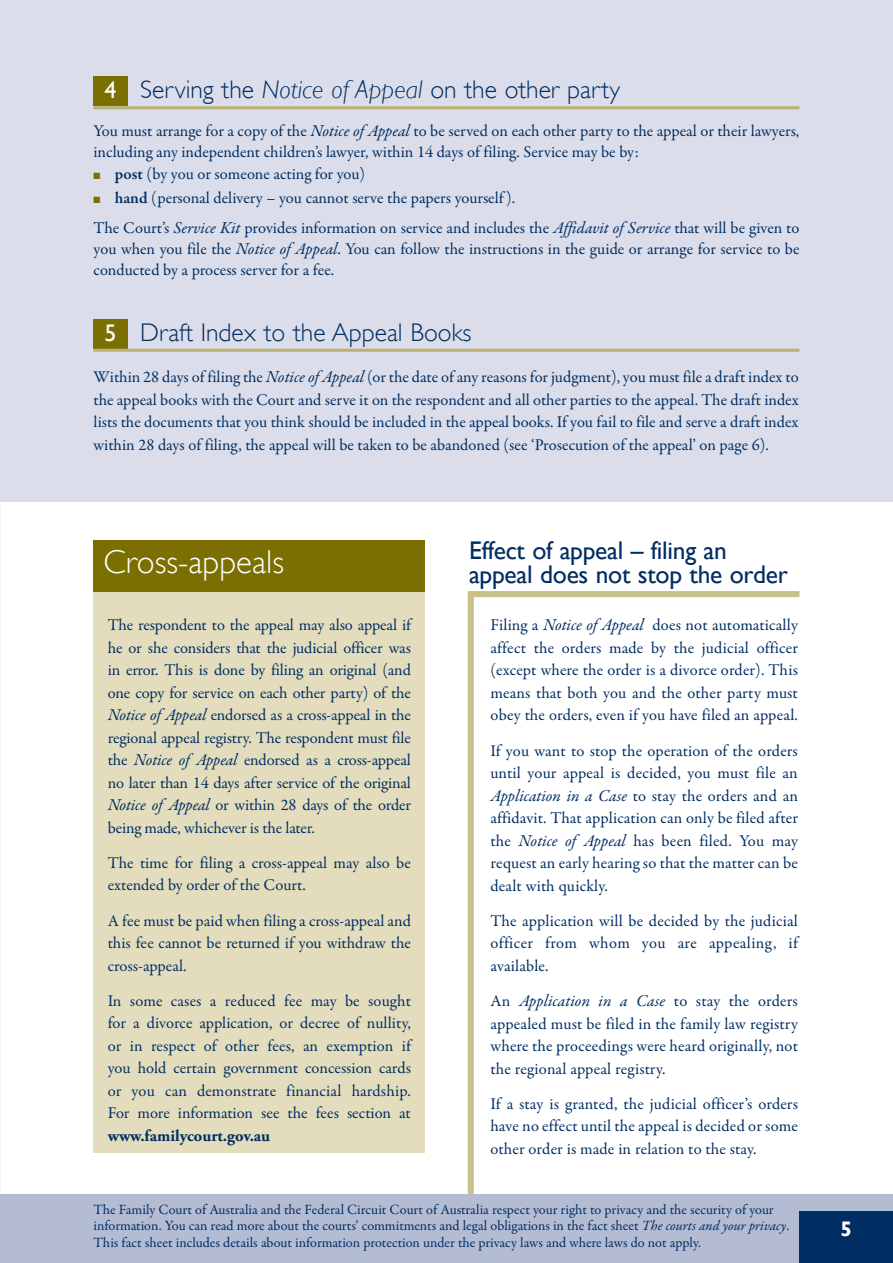
<style>
.page{position:relative;width:893px;height:1263px;background:#fff}
.page>*{position:absolute;margin:0;border:0;box-sizing:border-box;transform-origin:0 0}
._1st_head{font:300 33px "Gill Sans";color:#fff}
._2nd_head{font:300 25.5px "Gill Sans";color:#002d62}
._1st_head-2{font:25.5px/24px "Gill Sans";letter-spacing:-.01em;color:#002d62}
.Head1a{font:700 21px "Gill Sans";color:#fff}
.t1{font:italic 16.8px "Garamond Premr Pro";color:#002d62}
.Normal___space{font:16.5px/22.5px "Garamond Premr Pro";color:#002d62;text-align:justify}
.Indent_-_more_space{font:16.5px "Garamond Premr Pro";color:#002d62}
.Indent{font:16.5px "Garamond Premr Pro";color:#002d62}
.Note{font:14.25px/16.5px "Garamond Premr Pro";color:#002d62}
.s1{font-weight:400;font-size:24px;color:#fff}
.s2{font-style:italic}
.s3{font-style:italic;font-size:16.8px}
.s4{color:#7a6f00}
.s5{font-weight:600}
.s6{font-family:"Adobe Garamond Pro";font-weight:700}
.s7{font-style:normal;font-size:16.5px}
</style>
<div class="page">
<svg style="left:465px;top:591px;width:340px;height:604px"></svg>
<div style="left:0;top:0;width:893px;height:502px;background:#dbdeea"></div>
<div style="left:0;top:1195px;width:893px;height:68px;background:#b4bcd4"></div>
<div style="left:799px;top:1212px;width:94px;height:51px;background:#002d62"></div>
<div style="left:94px;top:77px;width:34px;height:29px;background:#7a6f00"></div>
<hr style="left:94px;top:106px;width:705px;height:3px;background:#bbb171">
<div style="left:94px;top:319px;width:34px;height:30px;background:#7a6f00"></div>
<hr style="left:94px;top:349px;width:705px;height:3px;background:#bbb171">
<div style="left:94px;top:591px;width:331px;height:561px;background:#e3ddbd"></div>
<div style="left:94px;top:540px;width:331px;height:51px;background:#7a6f00"></div>
<p class="_2nd_head" style="left:105px;top:75px;width:517px"><span class="s1">4</span> Serving the <span class="s2">Notice of Appeal</span> on the other party</p>
<p class="Normal___space" style="left:94px;top:120px;width:707px;line-height:21px">You must arrange for a copy of the <span class="s3">Notice of Appeal</span> to be served on each other party to the appeal or their lawyers, including any independent children’s lawyer, within 14 days of filing. Service may be by:</p>
<p class="Indent" style="left:94px;top:164px;width:273px"><span class="s4">■</span> <span class="s5">post</span> (by you or someone acting for you)</p>
<p class="Indent_-_more_space" style="left:94px;top:188px;width:423px"><span class="s4">■</span> <span class="s5">hand</span> (personal delivery – you cannot serve the papers yourself ).</p>
<p class="Normal___space" style="left:94px;top:218px;width:707px;line-height:21px">The Court’s <span class="s3">Service Kit</span> provides information on service and includes the <span class="s3">Affidavit of Service</span> that will be given to you when you file the <span class="s3">Notice of Appeal</span>. You can follow the instructions in the guide or arrange for service to be conducted by a process server for a fee.</p>
<p class="_2nd_head" style="left:105px;top:317px;width:369px"><span class="s1">5</span> Draft Index to the Appeal Books</p>
<p class="Normal___space" style="left:94px;top:366px;width:707px">Within 28 days of filing the <span class="s3">Notice of Appeal</span> (or the date of any reasons for judgment), you must file a draft index to the appeal books with the Court and serve it on the respondent and all other parties to the appeal. The draft index lists the documents that you think should be included in the appeal books. If you fail to file and serve a draft index within 28 days of filing, the appeal will be taken to be abandoned (see ‘Prosecution of the appeal’ on page 6).</p>
<p class="_1st_head" style="left:104px;top:543px;width:182px">Cross-appeals</p>
<p class="Normal___space" style="left:108px;top:614px;width:305px">The respondent to the appeal may also appeal if he or she considers that the judicial officer was in error. This is done by filing an original (and one copy for service on each other party) of the <span class="s3">Notice of Appeal</span> endorsed as a cross-appeal in the regional appeal registry. The respondent must file the <span class="s3">Notice of Appeal</span> endorsed as a cross-appeal no later than 14 days after service of the original <span class="s3">Notice of Appeal</span> or within 28 days of the order being made, whichever is the later.</p>
<p class="Normal___space" style="left:108px;top:852px;width:305px">The time for filing a cross-appeal may also be extended by order of the Court.</p>
<p class="Normal___space" style="left:108px;top:909px;width:305px">A fee must be paid when filing a cross-appeal and this fee cannot be returned if you withdraw the cross-appeal.</p>
<p class="Normal___space" style="left:108px;top:990px;width:305px">In some cases a reduced fee may be sought for a divorce application, or decree of nullity, or in respect of other fees, an exemption if you hold certain government concession cards or you can demonstrate financial hardship.<br>For more information see the fees section at <span class="s6">www.familycourt.gov.au</span></p>
<p class="_1st_head-2" style="left:469px;top:538px;width:320px">Effect of appeal – filing an appeal does not stop the order</p>
<p class="Normal___space" style="left:490px;top:614px;width:309px">Filing a <span class="s3">Notice of Appeal</span> does not automatically affect the orders made by the judicial officer (except where the order is a divorce order). This means that both you and the other party must obey the orders, even if you have filed an appeal.</p>
<p class="Normal___space" style="left:490px;top:739px;width:309px">If you want to stop the operation of the orders until your appeal is decided, you must file an <span class="s3">Application in a Case</span> to stay the orders and an affidavit. That application can only be filed after the <span class="s3">Notice of Appeal</span> has been filed. You may request an early hearing so that the matter can be dealt with quickly.</p>
<p class="Normal___space" style="left:490px;top:910px;width:309px">The application will be decided by the judicial officer from whom you are appealing, if available.</p>
<p class="t1" style="left:490px;top:990px;width:309px"><span class="s7">An</span> Application in a Case <span class="s7">to stay the orders</span></p>
<p class="Normal___space" style="left:490px;top:1012px;width:309px">appealed must be filed in the family law registry where the proceedings were heard originally, not the regional appeal registry.</p>
<p class="Normal___space" style="left:490px;top:1093px;width:309px">If a stay is granted, the judicial officer’s orders have no effect until the appeal is decided or some other order is made in relation to the stay.</p>
<p class="Note" style="left:94px;top:1201px;width:697px">The Family Court of Australia and the Federal Circuit Court of Australia respect your right to privacy and the security of your information. You can read more about the courts’ commitments and legal obligations in the fact sheet <span class="s2">The courts and your privacy</span>.<br>This fact sheet includes details about information protection under the privacy laws and where laws do not apply.</p>
<p class="Head1a" style="left:840px;top:1217px;width:13px">5</p>
</div>
